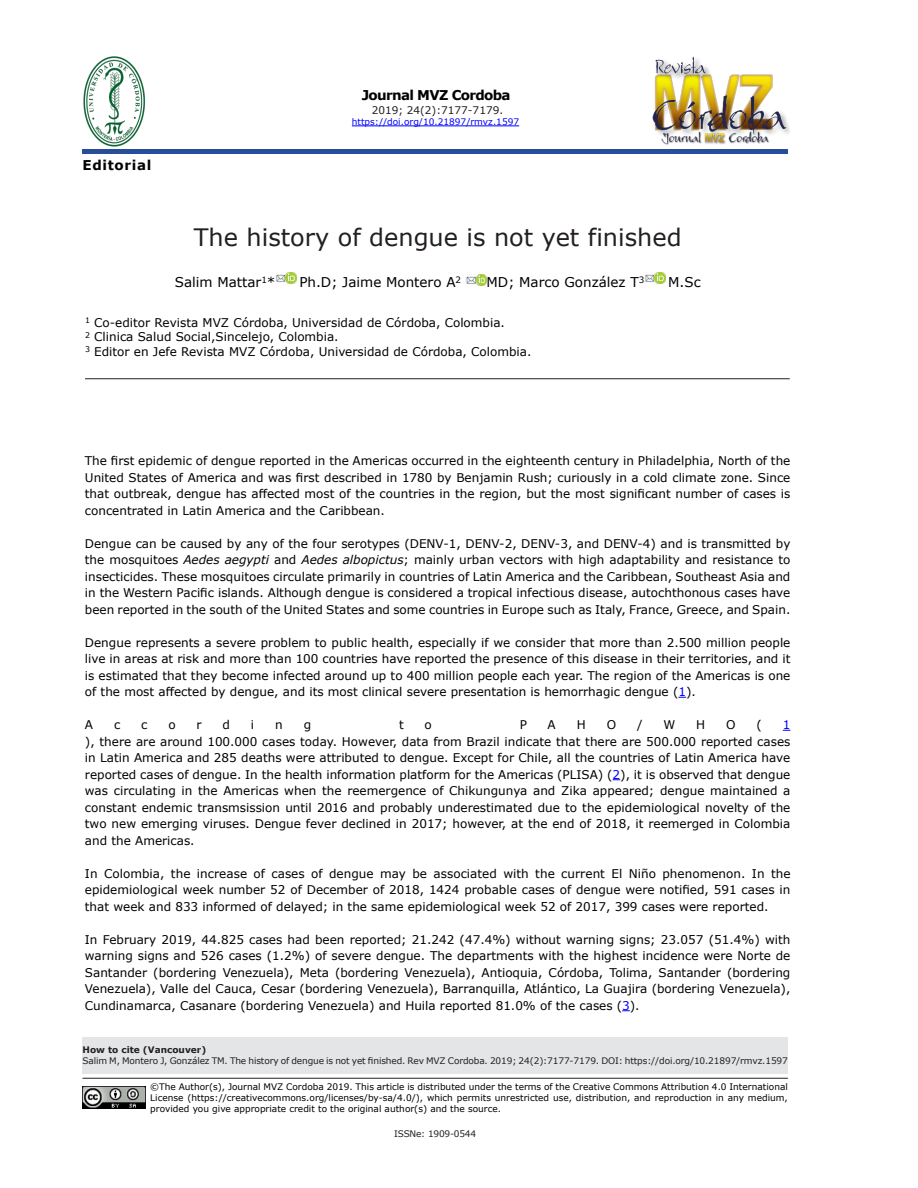
<style>
.page{position:relative;width:918px;height:1188px;background:#fff}
.page>*{position:absolute;margin:0;border:0;box-sizing:border-box;transform-origin:0 0}
.T1{font:24px "Verdana";color:#231f20}
.Autores{font:13.5px "Verdana";color:#000}
.t1{font:700 13.5px "Verdana";letter-spacing:-.05em;color:#000}
.t2{font:700 13.5px "Verdana";letter-spacing:.05em;color:#000}
.t3{font:12px/16.5px "Verdana";color:#000;text-align:justify}
.t4{font:10.5px "Verdana";color:#231f20}
.t5{font:9px/10.8px "Verdana";color:#000;text-align:justify}
.t6{font:9px "Verdana";letter-spacing:-.015em;color:#231f20}
.t7{font:9px "Verdana";color:#00f}
.t8{font:700 9px "Verdana";color:#231f20}
.s1{font-style:italic}
.s2{color:#00f}
</style>
<div class="page">
<hr style="left:82px;top:150px;width:706px;height:4px;background:#274d9b">
<img style="left:82px;top:1087px;width:64px;height:22px">
<hr style="left:82px;top:1078px;width:706px;height:1px;background:#231f20">
<div style="left:82px;top:1037px;width:706px;height:36px;background:#e4e5e7"></div>
<img style="left:83px;top:56px;width:62px;height:90px">
<hr style="left:352px;top:126px;width:167px;height:1px;background:#00f">
<img style="left:652px;top:56px;width:138px;height:89px">
<svg style="left:276px;top:273px;width:20px;height:10px"></svg>
<svg style="left:466px;top:275px;width:21px;height:10px"></svg>
<svg style="left:645px;top:273px;width:20px;height:10px"></svg>
<hr style="left:85px;top:378px;width:705px;height:1px;background:#231f20">
<p class="t1" style="left:362px;top:85px;width:150px">Journal MVZ Cordoba</p>
<p class="t4" style="left:372px;top:103px;width:133px">2019; 24(2):7177-7179.</p>
<p class="t2" style="left:82px;top:156px;width:71px">Editorial</p>
<p class="t7" style="left:352px;top:116px;width:169px">https://doi.org/10.21897/rmvz.1597</p>
<p class="T1" style="left:194px;top:221px;width:489px">The history of dengue is not yet finished</p>
<p class="Autores" style="left:175px;top:273px;width:102px">Salim Mattar<sup>1</sup>*</p>
<p class="Autores" style="left:299px;top:273px;width:163px">Ph.D; Jaime Montero A<sup>2</sup></p>
<p class="Autores" style="left:487px;top:273px;width:159px">MD; Marco González T<sup>3</sup></p>
<p class="Autores" style="left:668px;top:273px;width:34px">M.Sc</p>
<p class="t3" style="left:85px;top:314px;width:421px"><sup>1</sup> Co-editor Revista MVZ Córdoba, Universidad de Córdoba, Colombia.</p>
<p class="t3" style="left:85px;top:329px;width:255px"><sup>2</sup> Clinica Salud Social,Sincelejo, Colombia.</p>
<p class="t3" style="left:85px;top:343px;width:448px"><sup>3</sup> Editor en Jefe Revista MVZ Córdoba, Universidad de Córdoba, Colombia.</p>
<p class="t3" style="left:85px;top:452px;width:707px">The first epidemic of dengue reported in the Americas occurred in the eighteenth century in Philadelphia, North of the United States of America and was first described in 1780 by Benjamin Rush; curiously in a cold climate zone. Since that outbreak, dengue has affected most of the countries in the region, but the most significant number of cases is concentrated in Latin America and the Caribbean.</p>
<p class="t3" style="left:85px;top:535px;width:707px">Dengue can be caused by any of the four serotypes (DENV-1, DENV-2, DENV-3, and DENV-4) and is transmitted by the mosquitoes <span class="s1">Aedes aegypti</span> and <span class="s1">Aedes albopictus</span>; mainly urban vectors with high adaptability and resistance to insecticides. These mosquitoes circulate primarily in countries of Latin America and the Caribbean, Southeast Asia and in the Western Pacific islands. Although dengue is considered a tropical infectious disease, autochthonous cases have been reported in the south of the United States and some countries in Europe such as Italy, France, Greece, and Spain.</p>
<p class="t3" style="left:85px;top:634px;width:707px">Dengue represents a severe problem to public health, especially if we consider that more than 2.500 million people live in areas at risk and more than 100 countries have reported the presence of this disease in their territories, and it is estimated that they become infected around up to 400 million people each year. The region of the Americas is one of the most affected by dengue, and its most clinical severe presentation is hemorrhagic dengue (<span class="s2">1</span>).</p>
<p class="t3" style="left:85px;top:716px;width:10px">A</p>
<p class="t3" style="left:114px;top:716px;width:8px">c</p>
<p class="t3" style="left:141px;top:716px;width:8px">c</p>
<p class="t3" style="left:168px;top:716px;width:9px">o</p>
<p class="t3" style="left:197px;top:716px;width:7px">r</p>
<p class="t3" style="left:223px;top:716px;width:9px">d</p>
<p class="t3" style="left:251px;top:716px;width:5px">i</p>
<p class="t3" style="left:275px;top:716px;width:9px">n</p>
<p class="t3" style="left:304px;top:716px;width:9px">g</p>
<p class="t3" style="left:399px;top:716px;width:6px">t</p>
<p class="t3" style="left:425px;top:716px;width:9px">o</p>
<p class="t3" style="left:520px;top:716px;width:9px">P</p>
<p class="t3" style="left:548px;top:716px;width:10px">A</p>
<p class="t3" style="left:577px;top:716px;width:11px">H</p>
<p class="t3" style="left:607px;top:716px;width:11px">O</p>
<p class="t3" style="left:637px;top:716px;width:7px">/</p>
<p class="t3" style="left:663px;top:716px;width:13px">W</p>
<p class="t3" style="left:696px;top:716px;width:11px">H</p>
<p class="t3" style="left:726px;top:716px;width:11px">O</p>
<p class="t3" style="left:756px;top:716px;width:7px">(</p>
<p class="t3" style="left:85px;top:716px;width:707px;text-indent:698px"><span class="s2">1 </span>), there are around 100.000 cases today. However, data from Brazil indicate that there are 500.000 reported cases in Latin America and 285 deaths were attributed to dengue. Except for Chile, all the countries of Latin America have reported cases of dengue. In the health information platform for the Americas (PLISA) (<span class="s2">2</span>), it is observed that dengue was circulating in the Americas when the reemergence of Chikungunya and Zika appeared; dengue maintained a constant endemic transmsission until 2016 and probably underestimated due to the epidemiological novelty of the two new emerging viruses. Dengue fever declined in 2017; however, at the end of 2018, it reemerged in Colombia and the Americas.</p>
<p class="t3" style="left:85px;top:865px;width:707px">In Colombia, the increase of cases of dengue may be associated with the current El Niño phenomenon. In the epidemiological week number 52 of December of 2018, 1424 probable cases of dengue were notified, 591 cases in that week and 833 informed of delayed; in the same epidemiological week 52 of 2017, 399 cases were reported.</p>
<p class="t3" style="left:85px;top:931px;width:707px">In February 2019, 44.825 cases had been reported; 21.242 (47.4%) without warning signs; 23.057 (51.4%) with warning signs and 526 cases (1.2%) of severe dengue. The departments with the highest incidence were Norte de Santander (bordering Venezuela), Meta (bordering Venezuela), Antioquia, Córdoba, Tolima, Santander (bordering Venezuela), Valle del Cauca, Cesar (bordering Venezuela), Barranquilla, Atlántico, La Guajira (bordering Venezuela), Cundinamarca, Casanare (bordering Venezuela) and Huila reported 81.0% of the cases (<span class="s2">3</span>).</p>
<p class="t8" style="left:82px;top:1044px;width:125px">How to cite (Vancouver)</p>
<p class="t6" style="left:82px;top:1055px;width:707px">Salim M, Montero J, González TM. The history of dengue is not yet finished. Rev MVZ Cordoba. 2019; 24(2):7177-7179. DOI: https://doi.org/10.21897/rmvz.1597</p>
<p class="t5" style="left:150px;top:1081px;width:639px">©The Author(s), Journal MVZ Cordoba 2019. This article is distributed under the terms of the Creative Commons Attribution 4.0 International License (https://creativecommons.org/licenses/by-sa/4.0/), which permits unrestricted use, distribution, and reproduction in any medium, provided you give appropriate credit to the original author(s) and the source.</p>
<p class="t6" style="left:394px;top:1128px;width:83px">ISSNe: 1909-0544</p>
</div>
